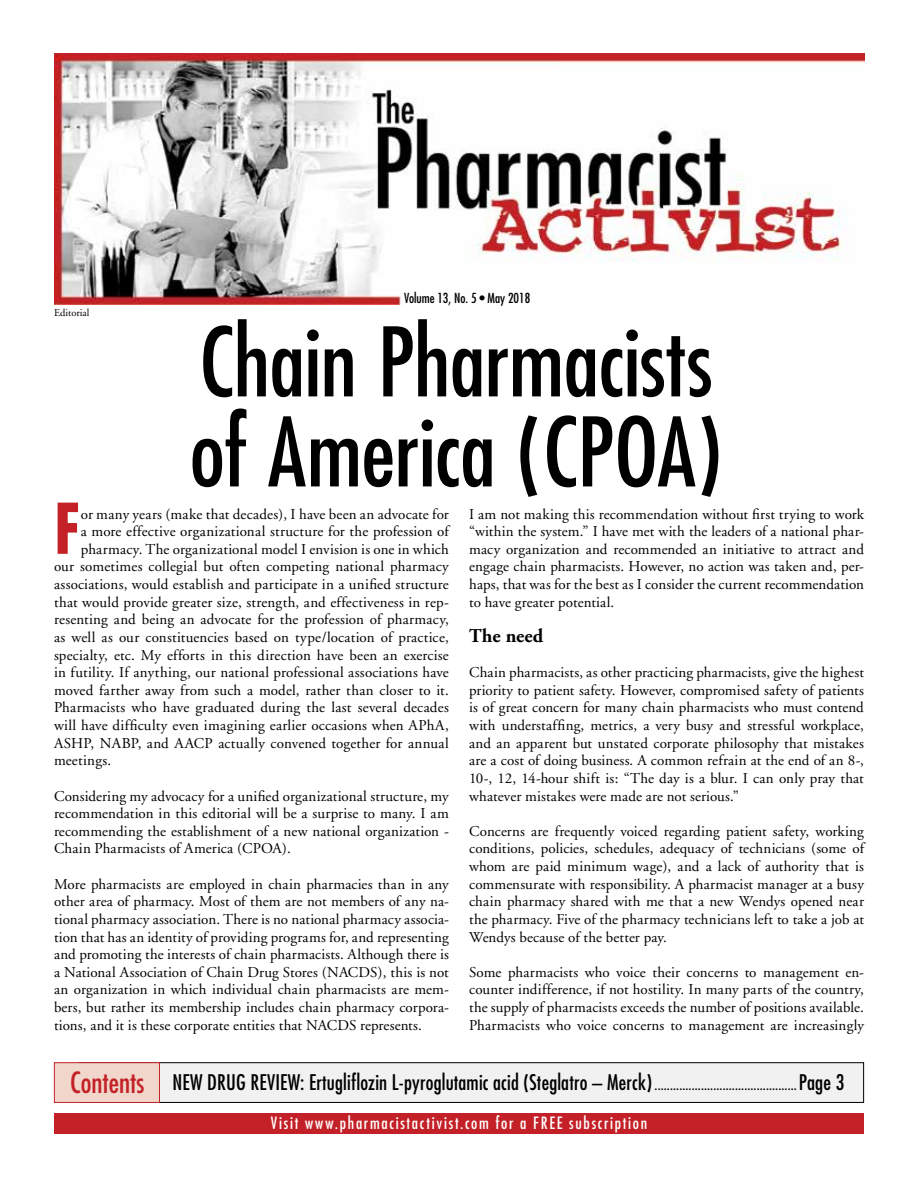
<style>
.page{position:relative;width:918px;height:1188px;background:#fff}
.page>*{position:absolute;margin:0;border:0;box-sizing:border-box;transform-origin:0 0}
.t1{font:condensed 93px/90px "Futura";letter-spacing:-.005em;color:#000}
.t2{font:700 condensed 67.95px "Futura";color:#c32127}
.t3{font:condensed 21px "Futura";letter-spacing:.01em;color:#000}
.t4{font:700 19.5px "Adobe Garamond";letter-spacing:.01em;color:#000}
.t5{font:condensed 16.5px "Futura";letter-spacing:.105em;color:#fff}
.t6{font:15px/17.7px "Adobe Garamond";letter-spacing:.01em;color:#000;text-align:justify}
.t7{font:condensed 13.5px "Futura";color:#000}
.t8{font:10.5px "Adobe Garamond";color:#000}
.s1{font-size:28.5px;color:#c32127}
.s2{font-size:15px}
</style>
<div class="page">
<div style="left:54px;top:1114px;width:810px;height:20px;background:#c32127"></div>
<img style="left:54px;top:54px;width:811px;height:250px">
<svg style="left:54px;top:1062px;width:810px;height:41px"></svg>
<p class="t8" style="left:54px;top:307px;width:37px">Editorial</p>
<p class="t7" style="left:404px;top:290px;width:128px">Volume 13, No. 5 • May 2018</p>
<h1 class="t1" style="left:190px;top:316px;width:534px">Chain Pharmacists of America (CPOA)</h1>
<h2 class="t2" style="left:54px;top:487px;width:28px">F</h2>
<p class="t6" style="left:81px;top:505px;width:370px">or many years (make that decades), I have been an advocate for</p>
<p class="t6" style="left:81px;top:523px;width:370px">a more effective organizational structure for the profession of</p>
<p class="t6" style="left:81px;top:541px;width:370px">pharmacy. The organizational model I envision is one in which</p>
<p class="t6" style="left:54px;top:558px;width:396px">our sometimes collegial but often competing national pharmacy</p>
<p class="t6" style="left:54px;top:576px;width:396px">associations, would establish and participate in a unified structure</p>
<p class="t6" style="left:54px;top:593px;width:396px">that would provide greater size, strength, and effectiveness in rep-</p>
<p class="t6" style="left:54px;top:611px;width:396px">resenting and being an advocate for the profession of pharmacy,</p>
<p class="t6" style="left:54px;top:629px;width:396px">as well as our constituencies based on type/location of practice,</p>
<p class="t6" style="left:54px;top:646px;width:396px">specialty, etc. My efforts in this direction have been an exercise</p>
<p class="t6" style="left:54px;top:664px;width:396px">in futility. If anything, our national professional associations have</p>
<p class="t6" style="left:54px;top:682px;width:396px">moved farther away from such a model, rather than closer to it.</p>
<p class="t6" style="left:54px;top:699px;width:396px">Pharmacists who have graduated during the last several decades</p>
<p class="t6" style="left:54px;top:717px;width:396px">will have difficulty even imagining earlier occasions when APhA,</p>
<p class="t6" style="left:54px;top:734px;width:396px">ASHP, NABP, and AACP actually convened together for annual</p>
<p class="t6" style="left:54px;top:752px;width:59px">meetings.</p>
<p class="t6" style="left:54px;top:787px;width:396px">Considering my advocacy for a unified organizational structure, my recommendation in this editorial will be a surprise to many. I am recommending the establishment of a new national organization - Chain Pharmacists of America (CPOA).</p>
<p class="t6" style="left:54px;top:876px;width:396px">More pharmacists are employed in chain pharmacies than in any other area of pharmacy. Most of them are not members of any na&shy;tional pharmacy association. There is no national pharmacy associa&shy;tion that has an identity of providing programs for, and representing and promoting the interests of chain pharmacists. Although there is a National Association of Chain Drug Stores (NACDS), this is not an organization in which individual chain pharmacists are mem&shy;bers, but rather its membership includes chain pharmacy corpora&shy;tions, and it is these corporate entities that NACDS represents.</p>
<p class="t6" style="left:469px;top:505px;width:396px">I am not making this recommendation without first trying to work “within the system.” I have met with the leaders of a national phar&shy;macy organization and recommended an initiative to attract and engage chain pharmacists. However, no action was taken and, per&shy;haps, that was for the best as I consider the current recommendation to have greater potential.</p>
<h3 class="t4" style="left:469px;top:625px;width:76px">The need</h3>
<p class="t6" style="left:469px;top:664px;width:396px">Chain pharmacists, as other practicing pharmacists, give the highest priority to patient safety. However, compromised safety of patients is of great concern for many chain pharmacists who must contend with understaffing, metrics, a very busy and stressful workplace, and an apparent but unstated corporate philosophy that mistakes are a cost of doing business. A common refrain at the end of an 8-, 10-, 12, 14-hour shift is: “The day is a blur. I can only pray that whatever mistakes were made are not serious.”</p>
<p class="t6" style="left:469px;top:823px;width:396px">Concerns are frequently voiced regarding patient safety, working conditions, policies, schedules, adequacy of technicians (some of whom are paid minimum wage), and a lack of authority that is commensurate with responsibility. A pharmacist manager at a busy chain pharmacy shared with me that a new Wendys opened near the pharmacy. Five of the pharmacy technicians left to take a job at Wendys because of the better pay.</p>
<p class="t6" style="left:469px;top:964px;width:396px">Some pharmacists who voice their concerns to management en&shy;counter indifference, if not hostility. In many parts of the country, the supply of pharmacists exceeds the number of positions available.<br>Pharmacists who voice concerns to management are increasingly</p>
<h3 class="t3" style="left:70px;top:1070px;width:776px"><span class="s1">Contents</span> NEW DRUG REVIEW: Ertugliflozin L-pyroglutamic acid (Steglatro – Merck)<span class="s2">..............................................</span>Page 3</h3>
<p class="t5" style="left:271px;top:1113px;width:378px">Visit www.pharmacistactivist.com for a FREE subscription</p>
</div>
